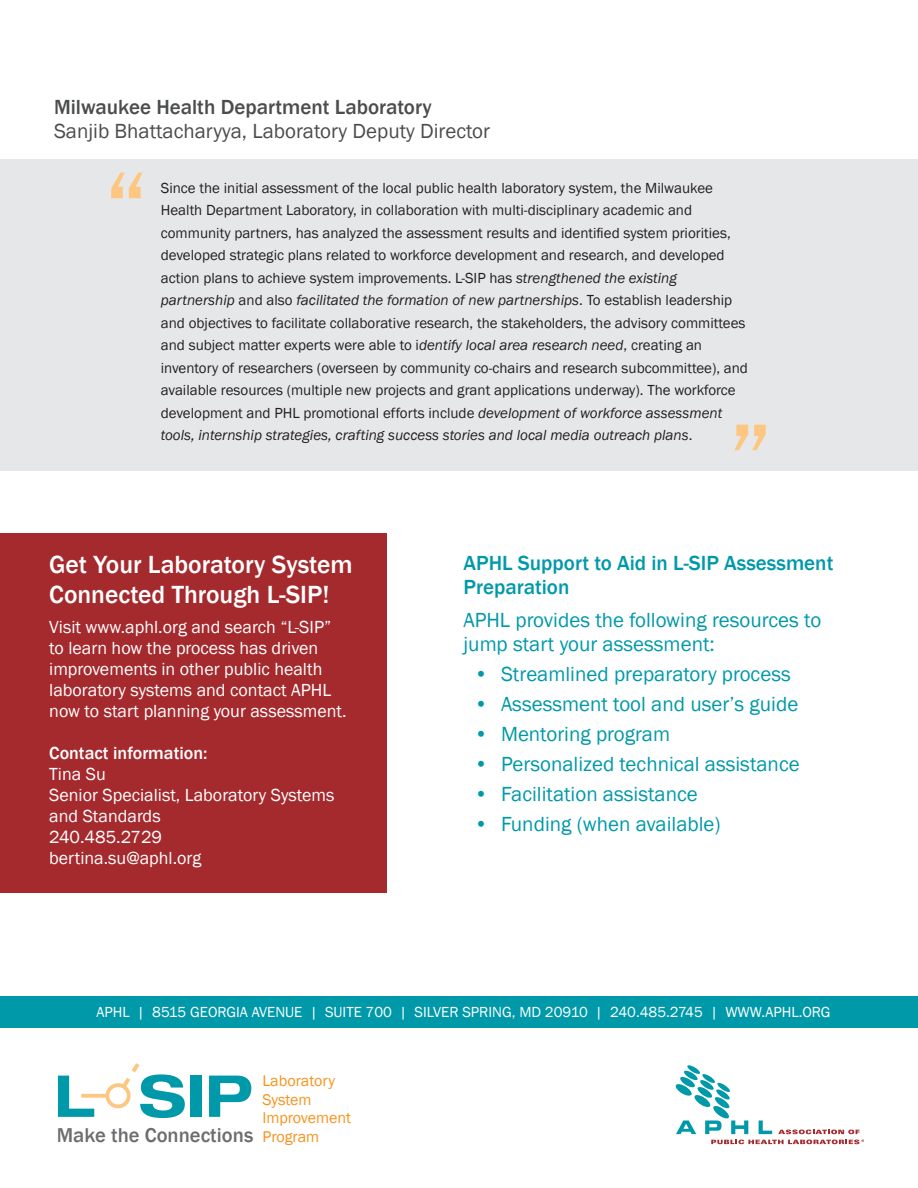
<style>
.page{position:relative;width:918px;height:1188px;background:#fff}
.page>*{position:absolute;margin:0;border:0;box-sizing:border-box;transform-origin:0 0}
.t1{font:120px "Franklin Gothic";color:#fdc782}
.t2{font:700 expanded 57.75px "Helvetica Neue LT Std";color:#0099a9}
.t3{font:500 25.5px/30px "Franklin Gothic";color:#fff}
.t4{font:21px/24px "Franklin Gothic";color:#0099a9}
.t5{font:500 21px/24px "Franklin Gothic";color:#0099a9}
.t6{font:21px "Franklin Gothic";color:#4b4c4d}
.t7{font:500 21px "Franklin Gothic";color:#4b4c4d}
.t8{font:500 20.55px "Franklin Gothic";color:#6c6d70}
.t9{font:18px/21px "Franklin Gothic";color:#fff}
.t10{font:500 18px "Franklin Gothic";color:#fff}
.t11{font:16.05px/18.5px "Franklin Gothic";color:#f7931d}
.t12{font:15px/22.5px "Franklin Gothic";color:#231f20}
.t13{font:15px "Franklin Gothic";color:#fff}
.s1{font-style:italic}
</style>
<div class="page">
<div style="left:0;top:533px;width:387px;height:360px;background:#a52a2e"></div>
<div style="left:0;top:160px;width:918px;height:311px;background:#e6e7e9"></div>
<div style="left:0;top:996px;width:918px;height:32px;background:#0099a9"></div>
<svg style="left:676px;top:1065px;width:188px;height:79px"></svg>
<svg style="left:81px;top:1094px;width:24px;height:4px"></svg>
<svg style="left:123px;top:1063px;width:17px;height:23px"></svg>
<div style="left:105px;top:1083px;width:26px;height:25px;border:4px solid #fdc782;border-radius:50%"></div>
<p class="t7" style="left:54px;top:94px;width:379px">Milwaukee Health Department Laboratory</p>
<p class="t6" style="left:54px;top:118px;width:438px">Sanjib Bhattacharyya, Laboratory Deputy Director</p>
<p class="t1" style="left:102px;top:138px;width:50px">“</p>
<p class="t12" style="left:161px;top:177px;width:589px">Since the initial assessment of the local public health laboratory system, the Milwaukee Health Department Laboratory, in collaboration with multi-disciplinary academic and community partners, has analyzed the assessment results and identified system priorities, developed strategic plans related to workforce development and research, and developed action plans to achieve system improvements. L-SIP has <span class="s1">strengthened the existing partnership</span> and also <span class="s1">facilitated the formation of new partnerships</span>. To establish leadership and objectives to facilitate collaborative research, the stakeholders, the advisory committees and subject matter experts were able to i<span class="s1">dentify local area research need</span>, creating an inventory of researchers (overseen by community co-chairs and research subcommittee), and available resources (multiple new projects and grant applications underway). The workforce development and PHL promotional efforts include <span class="s1">development of workforce assessment tools, internship strategies, crafting success stories and local media outreach plans</span>.</p>
<p class="t1" style="left:726px;top:390px;width:50px">”</p>
<p class="t3" style="left:49px;top:550px;width:305px">Get Your Laboratory System<br>Connected Through L-SIP!</p>
<p class="t9" style="left:49px;top:617px;width:299px">Visit www.aphl.org and search “L-SIP” to learn how the process has driven improvements in other public health laboratory systems and contact APHL now to start planning your assessment.</p>
<p class="t10" style="left:49px;top:742px;width:160px">Contact information:</p>
<p class="t9" style="left:49px;top:764px;width:58px">Tina Su</p>
<p class="t9" style="left:49px;top:785px;width:287px">Senior Specialist, Laboratory Systems and Standards</p>
<p class="t9" style="left:49px;top:827px;width:114px">240.485.2729</p>
<p class="t9" style="left:49px;top:848px;width:154px">bertina.su@aphl.org</p>
<p class="t5" style="left:464px;top:551px;width:371px">APHL Support to Aid in L-SIP Assessment<br>Preparation</p>
<p class="t4" style="left:464px;top:608px;width:359px">APHL provides the following resources to jump start your assessment:</p>
<p class="t4" style="left:474px;top:662px;width:318px">• Streamlined preparatory process</p>
<p class="t4" style="left:474px;top:692px;width:326px">• Assessment tool and user’s guide</p>
<p class="t4" style="left:474px;top:722px;width:198px">• Mentoring program</p>
<p class="t4" style="left:474px;top:752px;width:327px">• Personalized technical assistance</p>
<p class="t4" style="left:474px;top:782px;width:225px">• Facilitation assistance</p>
<p class="t4" style="left:474px;top:812px;width:248px">• Funding (when available)</p>
<p class="t13" style="left:96px;top:1003px;width:736px">APHL | 8515 GEORGIA AVENUE | SUITE 700 | SILVER SPRING, MD 20910 | 240.485.2745 | WWW.APHL.ORG</p>
<p class="t2" style="left:54px;top:1060px;width:201px">L SIP</p>
<p class="t8" style="left:57px;top:1122px;width:198px">Make the Connections</p>
<p class="t11" style="left:262px;top:1072px;width:90px">Laboratory<br>System<br>Improvement<br>Program</p>
</div>
